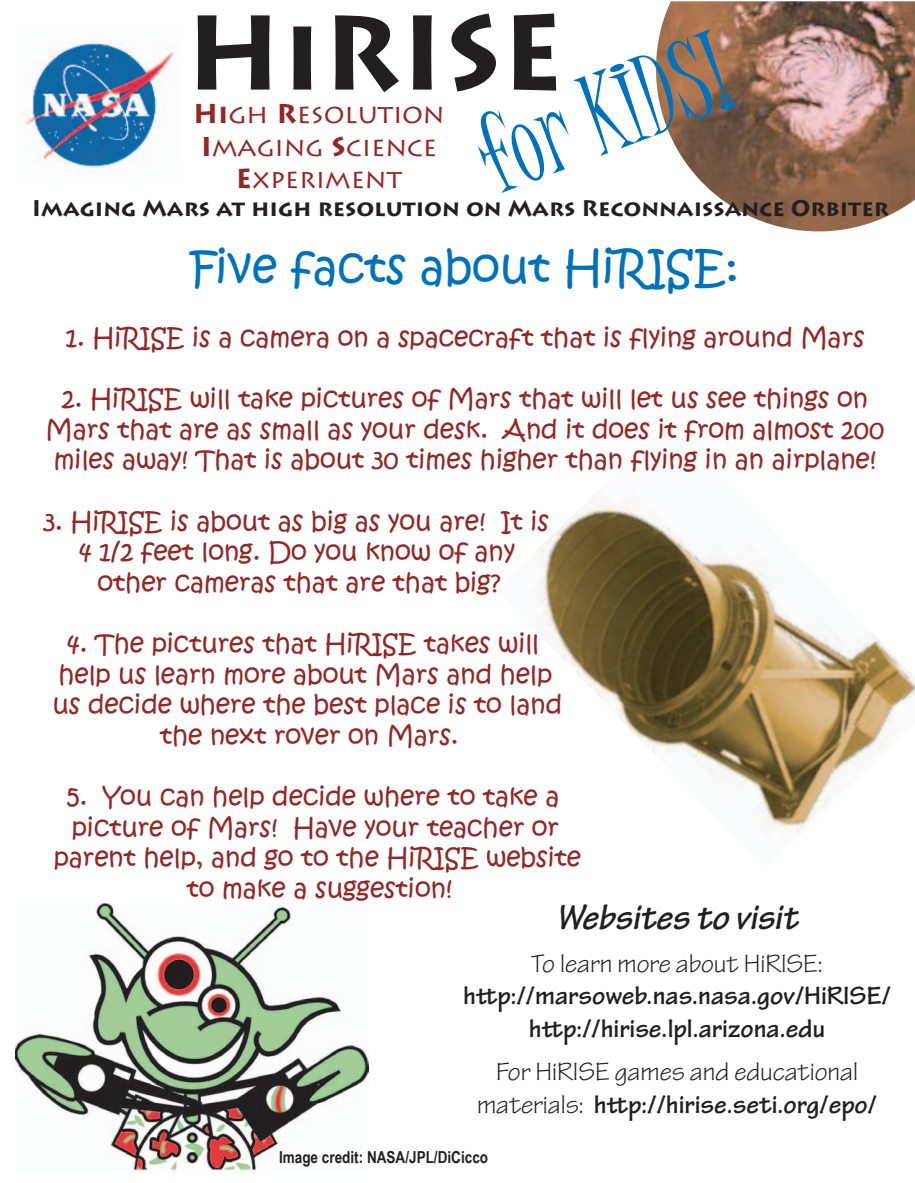
<style>
.page{position:relative;width:915px;height:1183px;background:#fff}
.page>*{position:absolute;margin:0;border:0;box-sizing:border-box;transform-origin:0 0}
.t1{font:108px "Juice ITC";color:#0072bc}
.t2{font:700 105px "Lithos Pro";color:#231f20}
.t3{font:45px "Kristen ITC";color:#0072bc}
.t4{font:italic 700 37.5px "Tekton Pro";color:#231f20}
.t5{font:700 27px/32.4px "Tekton Pro";color:#231f20;text-align:center}
.t6{font:27px/32.4px "Tekton Pro";color:#231f20;text-align:center}
.t7{font:27px/32.4px "Lithos Pro";color:#942723;text-align:center}
.t8{font:25.5px/30.6px "Kristen ITC";color:#942723;text-align:center}
.t9{font:700 22.5px "Lithos Pro";color:#231f20}
.t10{font:700 16.5px "Arial Narrow";color:#231f20}
.s1{font-weight:700}
.s2{font-weight:400}
</style>
<div class="page">
<img style="left:538px;top:490px;width:376px;height:345px">
<img style="left:25px;top:42px;width:149px;height:126px">
<img style="left:656px;top:1px;width:258px;height:230px">
<img style="left:16px;top:903px;width:352px;height:268px">
<p class="t2" style="left:185px;top:-10px;width:381px">HiRISE</p>
<p class="t7" style="left:193px;top:98px;width:253px"><span class="s1">Hi</span>GH <span class="s1">R</span>ESOLUTION<br><span class="s1">I</span>MAGING <span class="s1">S</span>CIENCE<br><span class="s1">E</span>XPERIMENT</p>
<p class="t1" style="left:458px;top:101px;width:264px;rotate:-20deg">for KIDS!</p>
<p class="t9" style="left:32px;top:195px;width:858px">Imaging Mars at high resolution on Mars Reconnaissance Orbiter</p>
<p class="t3" style="left:191px;top:237px;width:550px">Five facts about HiRISE:</p>
<p class="t8" style="left:65px;top:323px;width:800px">1. HiRISE is a camera on a spacecraft that is flying around Mars</p>
<p class="t8" style="left:46px;top:384px;width:840px">2. HiRISE will take pictures of Mars that will let us see things on<br>Mars that are as small as your desk. And it does it from almost 200 miles away! That is about 30 times higher than flying in an airplane!</p>
<p class="t8" style="left:43px;top:506px;width:507px">3. HiRISE is about as big as you are! It is<br>4 1/2 feet long. Do you know of any other cameras that are that big?</p>
<p class="t8" style="left:52px;top:629px;width:511px">4. The pictures that HiRISE takes will help us learn more about Mars and help us decide where the best place is to land the next rover on Mars.</p>
<p class="t8" style="left:54px;top:782px;width:528px">5. You can help decide where to take a picture of Mars! Have your teacher or parent help, and go to the HiRISE website to make a suggestion!</p>
<p class="t4" style="left:556px;top:894px;width:243px">Websites to visit</p>
<p class="t5" style="left:463px;top:947px;width:429px"><span class="s2">To learn more about HiRISE: </span>http://marsoweb.nas.nasa.gov/HiRISE/ http://hirise.lpl.arizona.edu</p>
<p class="t6" style="left:477px;top:1056px;width:401px">For HiRISE games and educational materials: <span class="s1">http://hirise.seti.org/epo/</span></p>
<p class="t10" style="left:279px;top:1145px;width:211px">Image credit: NASA/JPL/DiCicco</p>
</div>
